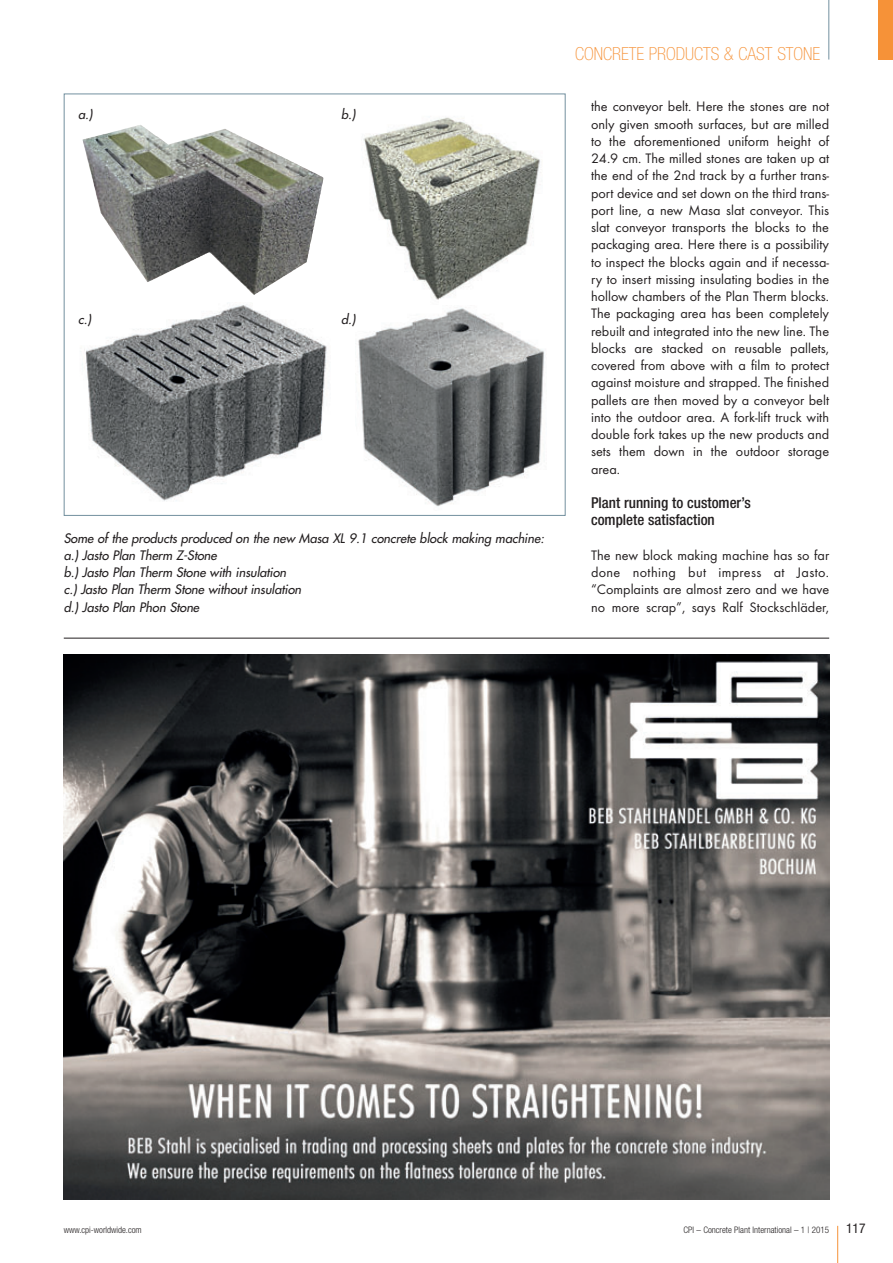
<style>
.page{position:relative;width:893px;height:1263px;background:#fff}
.page>*{position:absolute;margin:0;border:0;box-sizing:border-box;transform-origin:0 0}
.t1{font:100 condensed 18px "Helvetica Neue";color:#f69238}
.t2{font:500 condensed 15px/17.2px "Helvetica Neue";color:#231f20}
.t3{font:14.25px/17.2px "Futura T";color:#231f20;text-align:justify}
.t4{font:condensed 13.5px "Helvetica Neue";color:#231f20}
.t5{font:italic 12.75px/17.2px "Futura";color:#231f20}
.t6{font:300 condensed 9px "Helvetica Neue";color:#231f20}
</style>
<div class="page">
<img style="left:64px;top:655px;width:765px;height:544px">
<hr style="left:837px;top:1226px;width:1px;height:37px;background:#f69238">
<hr style="left:828px;top:0;width:1px;height:60px;background:#73909f">
<div style="left:878px;top:0;width:15px;height:60px;background:#f69238"></div>
<img style="left:82px;top:136px;width:200px;height:159px">
<img style="left:363px;top:117px;width:178px;height:183px">
<img style="left:358px;top:308px;width:187px;height:199px">
<hr style="left:64px;top:638px;width:765px;height:1px;background:#231f20">
<img style="left:80px;top:305px;width:247px;height:196px">
<p class="t5" style="left:78px;top:106px;width:19px">a.)</p>
<p class="t5" style="left:341px;top:106px;width:19px">b.)</p>
<p class="t5" style="left:78px;top:310px;width:17px">c.)</p>
<p class="t5" style="left:341px;top:310px;width:19px">d.)</p>
<p class="t5" style="left:64px;top:529px;width:484px">Some of the products produced on the new Masa XL 9.1 concrete block making machine: a.) Jasto Plan Therm Z-Stone<br>b.) Jasto Plan Therm Stone with insulation<br>c.) Jasto Plan Therm Stone without insulation<br>d.) Jasto Plan Phon Stone</p>
<p class="t1" style="left:575px;top:43px;width:247px">CONCRETE PRODUCTS &amp; CAST STONE</p>
<p class="t3" style="left:591px;top:98px;width:240px">the conveyor belt. Here the stones are not only given smooth surfaces, but are milled to the aforementioned uniform height of 24.9 cm. The milled stones are taken up at the end of the 2nd track by a further trans&shy;port device and set down on the third trans&shy;port line, a new Masa slat conveyor. This slat conveyor transports the blocks to the packaging area. Here there is a possibility to inspect the blocks again and if necessa&shy;ry to insert missing insulating bodies in the hollow chambers of the Plan Therm blocks.<br>The packaging area has been completely rebuilt and integrated into the new line. The blocks are stacked on reusable pallets, covered from above with a film to protect against moisture and strapped. The finished pallets are then moved by a conveyor belt into the outdoor area. A fork-lift truck with double fork takes up the new products and sets them down in the outdoor storage area.</p>
<p class="t2" style="left:591px;top:494px;width:161px">Plant running to customer’s complete satisfaction</p>
<p class="t3" style="left:591px;top:546px;width:240px">The new block making machine has so far done nothing but impress at Jasto. “Complaints are almost zero and we have no more scrap”, says Ralf Stockschläder,</p>
<p class="t6" style="left:64px;top:1224px;width:79px">www.cpi-worldwide.com</p>
<p class="t6" style="left:683px;top:1224px;width:147px">CPI – Concrete Plant International – 1 | 2015</p>
<p class="t4" style="left:846px;top:1220px;width:21px">117</p>
</div>
